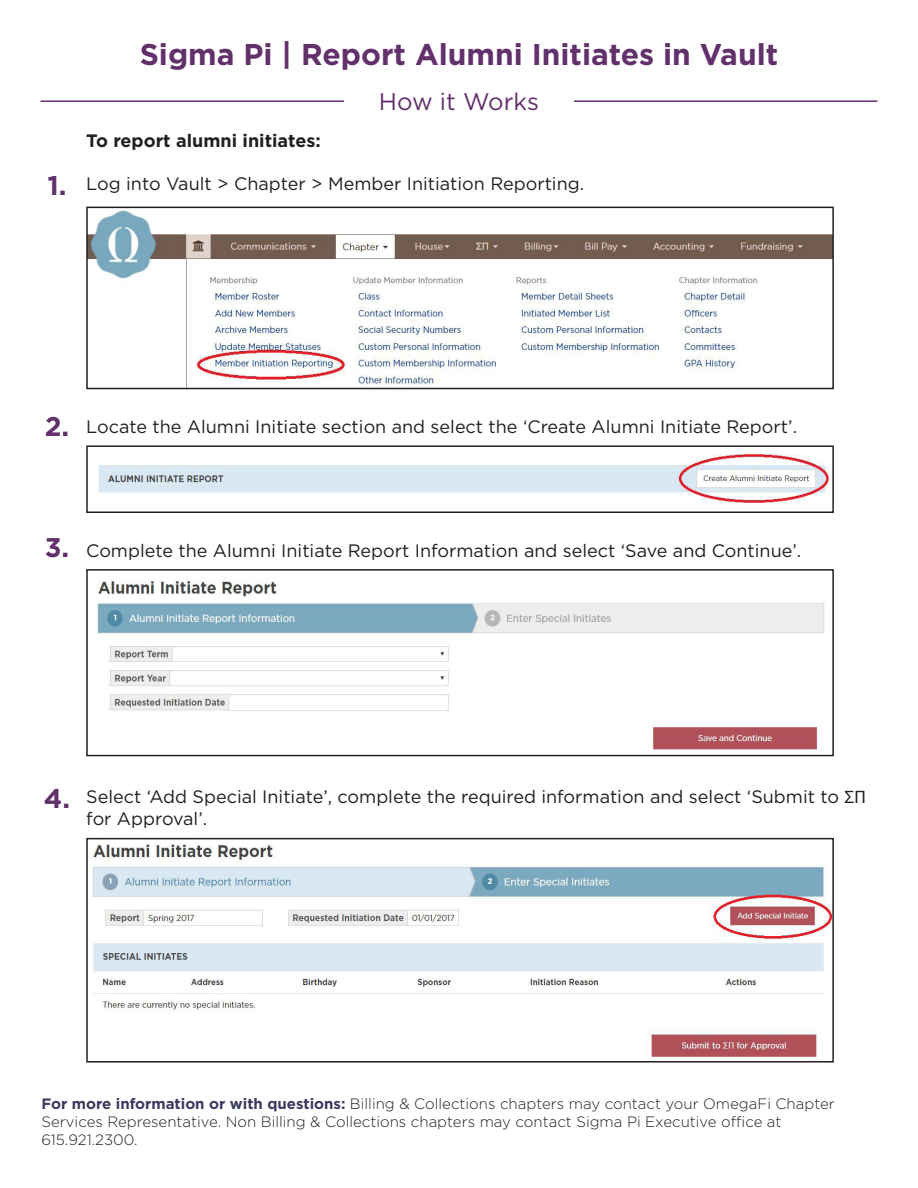
<style>
.page{position:relative;width:918px;height:1188px;background:#fff}
.page>*{position:absolute;margin:0;border:0;box-sizing:border-box;transform-origin:0 0}
.t1{font:700 30px "Gotham";color:#62306b}
.t2{font:700 27px "Gotham";color:#62306b}
.Body_Copy{font:24px "Gotham";color:#62306b}
.Body_Copy-2{font:18px/21.6px "Gotham";color:#231f20}
.Body_Copy-3{font:700 18px "Gotham";color:#231f20}
.Body_Copy-4{font:300 15px/18px "Gotham";color:#231f20}
.s1{font-family:"Myriad Pro"}
.s2{font-weight:700;color:#3a3a5f}
</style>
<div class="page">
<hr style="left:40px;top:100px;width:838px;height:2px;background:#62306b">
<div style="left:344px;top:95px;width:230px;height:9px;background:#fff"></div>
<img style="left:89px;top:210px;width:742px;height:176px">
<div style="left:86px;top:207px;width:748px;height:182px;border:2px solid #231f20"></div>
<img style="left:98px;top:454px;width:732px;height:50px">
<div style="left:86px;top:446px;width:748px;height:67px;border:2px solid #231f20"></div>
<img style="left:95px;top:580px;width:730px;height:170px">
<div style="left:86px;top:569px;width:748px;height:187px;border:2px solid #231f20"></div>
<img style="left:92px;top:843px;width:739px;height:215px">
<div style="left:86px;top:838px;width:748px;height:225px;border:2px solid #231f20"></div>
<p class="t2" style="left:47px;top:170px;width:21px">1.</p>
<p class="t1" style="left:140px;top:37px;width:640px">Sigma Pi | Report Alumni Initiates in Vault</p>
<p class="Body_Copy" style="left:379px;top:88px;width:162px">How it Works</p>
<p class="Body_Copy-3" style="left:86px;top:130px;width:236px">To report alumni initiates:</p>
<p class="Body_Copy-2" style="left:86px;top:173px;width:499px">Log into Vault &gt; Chapter &gt; Member Initiation Reporting.</p>
<p class="t2" style="left:45px;top:411px;width:26px">2.</p>
<p class="Body_Copy-2" style="left:86px;top:415px;width:712px">Locate the Alumni Initiate section and select the ‘Create Alumni Initiate Report’.</p>
<p class="t2" style="left:45px;top:532px;width:26px">3.</p>
<p class="Body_Copy-2" style="left:86px;top:539px;width:717px">Complete the Alumni Initiate Report Information and select ‘Save and Continue’.</p>
<p class="t2" style="left:44px;top:783px;width:28px">4.</p>
<p class="Body_Copy-2" style="left:86px;top:786px;width:781px">Select ‘Add Special Initiate’, complete the required information and select ‘Submit to <span class="s1">ΣΠ </span>for Approval’.</p>
<p class="Body_Copy-4" style="left:42px;top:1094px;width:795px"><span class="s2">For more information or with questions:</span> Billing &amp; Collections chapters may contact your OmegaFi Chapter<br>Services Representative. Non Billing &amp; Collections chapters may contact Sigma Pi Executive office at<br>615.921.2300.</p>
</div>
